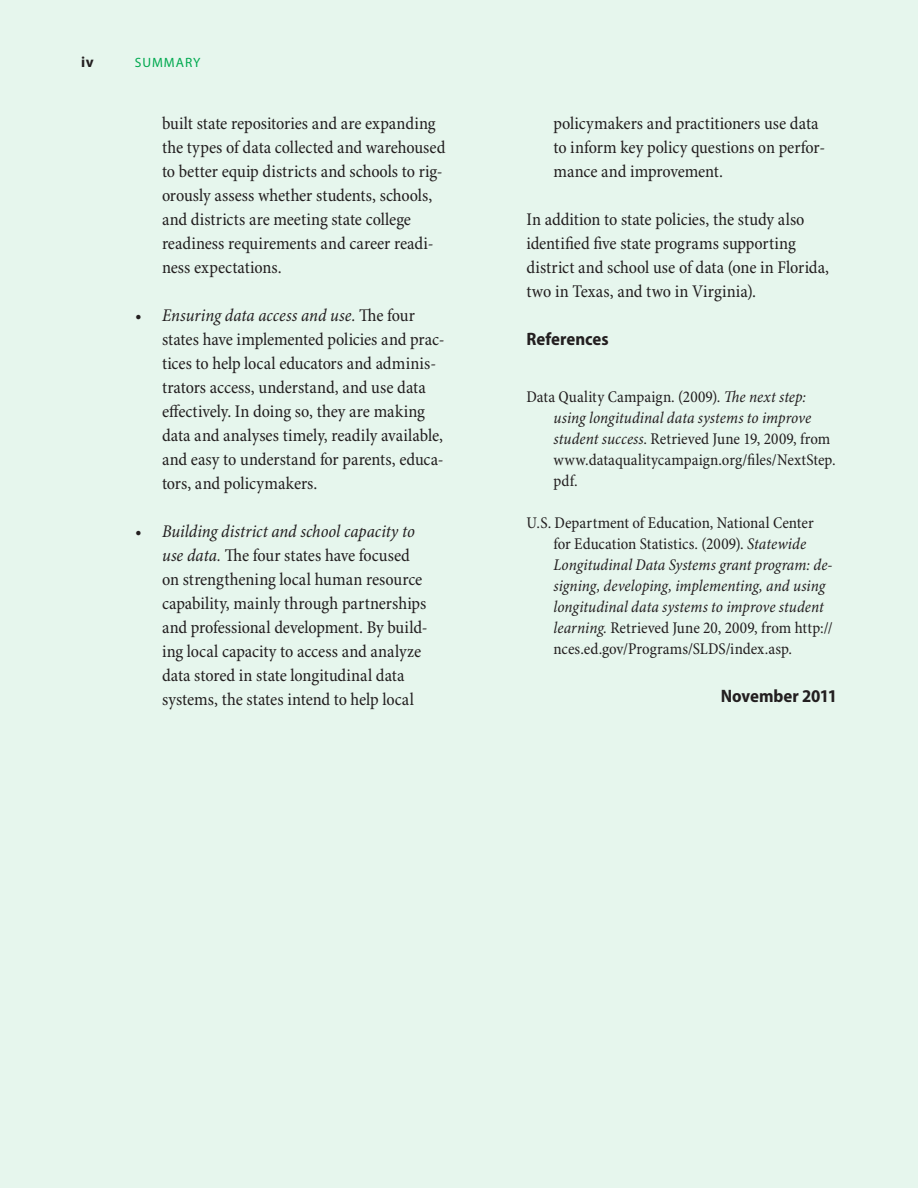
<style>
.page{position:relative;width:918px;height:1188px;background:#e6f6ed}
.page>*{position:absolute;margin:0;border:0;box-sizing:border-box;transform-origin:0 0}
.t1{font:condensed 18px/24px "Minion Pro";letter-spacing:-.005em;color:#231f20}
.t2{font:700 semi-condensed 18px "Myriad Pro";color:#231f20}
.t3{font:condensed 16.5px/21px "Minion Pro";letter-spacing:.005em;color:#231f20}
.t4{font:700 15px "Myriad Pro";color:#231f20}
.t5{font:13.5px "Myriad Pro";letter-spacing:.07em;color:#00a94f}
.s1{font-style:italic}
</style>
<div class="page">
<p class="t4" style="left:81px;top:54px;width:14px">iv</p>
<p class="t5" style="left:135px;top:55px;width:67px">SUMMARY</p>
<p class="t1" style="left:162px;top:112px;width:285px">built state repositories and are expanding the types of data collected and warehoused to better equip districts and schools to rig&shy;orously assess whether students, schools, and districts are meeting state college readiness requirements and career readi&shy;ness expectations.</p>
<p class="t1" style="left:162px;top:304px;width:284px;text-indent:-27px">• <span class="s1">Ensuring data access and use.</span> The four states have implemented policies and prac&shy;tices to help local educators and adminis&shy;trators access, understand, and use data effectively. In doing so, they are making data and analyses timely, readily available, and easy to understand for parents, educa&shy;tors, and policymakers.</p>
<p class="t1" style="left:162px;top:520px;width:267px;text-indent:-27px">• <span class="s1">Building district and school capacity to use data.</span> The four states have focused on strengthening local human resource capability, mainly through partnerships and professional development. By build&shy;ing local capacity to access and analyze data stored in state longitudinal data systems, the states intend to help local</p>
<p class="t1" style="left:554px;top:112px;width:273px">policymakers and practitioners use data to inform key policy questions on perfor&shy;mance and improvement.</p>
<p class="t1" style="left:526px;top:208px;width:304px">In addition to state policies, the study also identified five state programs supporting district and school use of data (one in Florida, two in Texas, and two in Virginia).</p>
<p class="t2" style="left:526px;top:329px;width:84px">References</p>
<p class="t3" style="left:553px;top:387px;width:284px;text-indent:-27px">Data Quality Campaign. (2009). <span class="s1">The next step: using longitudinal data systems to improve student success</span>. Retrieved June 19, 2009, from www.dataqualitycampaign.org/files/NextStep. pdf.</p>
<p class="t3" style="left:553px;top:513px;width:281px;text-indent:-27px">U.S. Department of Education, National Center for Education Statistics. (2009). <span class="s1">Statewide Longitudinal Data Systems grant program: de&shy;signing, developing, implementing, and using longitudinal data systems to improve student learning.</span> Retrieved June 20, 2009, from http:// nces.ed.gov/Programs/SLDS/index.asp.</p>
<p class="t2" style="left:721px;top:686px;width:118px">November 2011</p>
</div>
